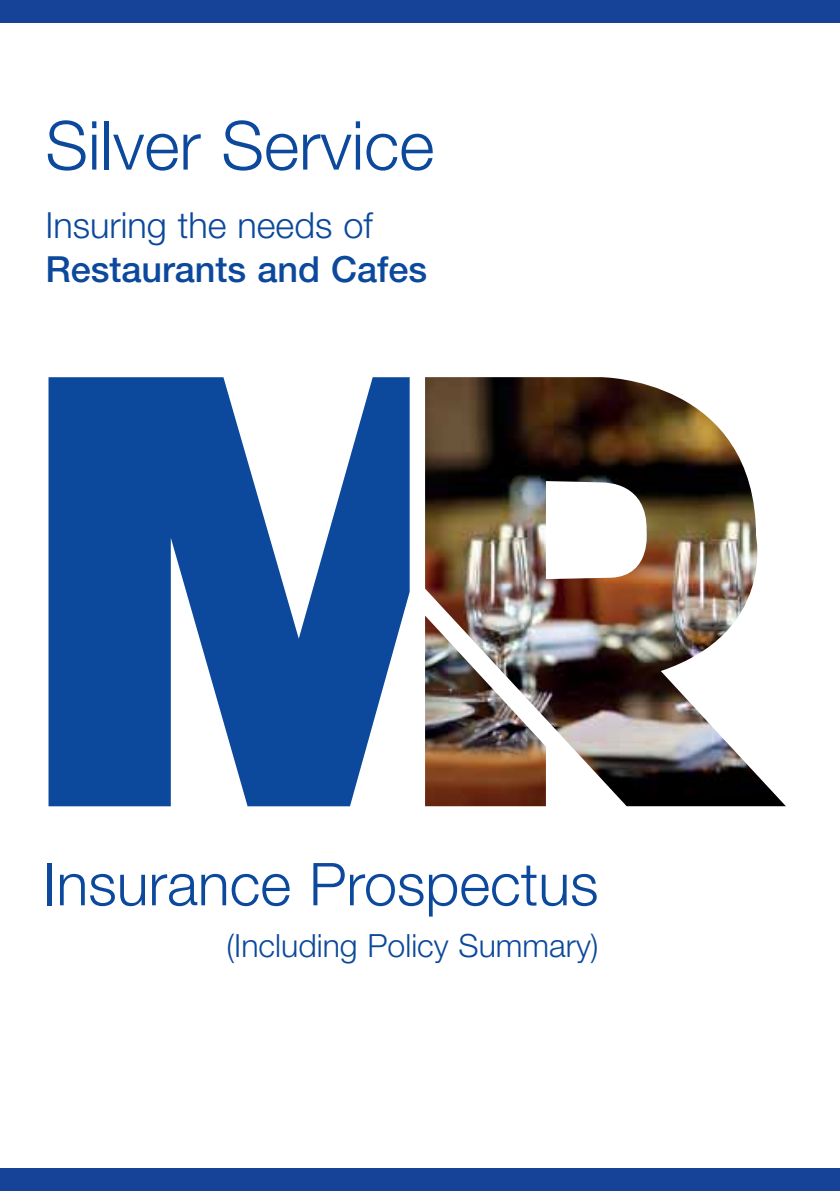
<style>
.page{position:relative;width:840px;height:1191px;background:#fff}
.page>*{position:absolute;margin:0;border:0;box-sizing:border-box;transform-origin:0 0}
.t1{font:300 67.6px "Helvetica Neue";color:#0c499c}
.t2{font:300 59.2px "Helvetica Neue";color:#0c499c}
.t3{font:500 36px "Helvetica Neue";color:#0c499c}
.t4{font:300 36px "Helvetica Neue";color:#0c499c}
.t5{font:300 32px "Helvetica Neue";color:#0c499c}
</style>
<div class="page">
<div style="left:0;top:0;width:839px;height:23px;background:#164397"></div>
<div style="left:0;top:1168px;width:839px;height:23px;background:#164397"></div>
<svg style="left:48px;top:377px;width:361px;height:429px;fill:#0c499c"></svg>
<img style="left:425px;top:377px;width:360px;height:429px">
<h1 class="t1" style="left:45px;top:120px;width:390px">Silver Service</h1>
<p class="t4" style="left:45px;top:211px;width:328px">Insuring the needs of</p>
<p class="t3" style="left:45px;top:248px;width:383px">Restaurants and Cafes</p>
<h2 class="t2" style="left:43px;top:862px;width:556px">Insurance Prospectus</h2>
<p class="t5" style="left:226px;top:933px;width:373px">(Including Policy Summary)</p>
</div>
